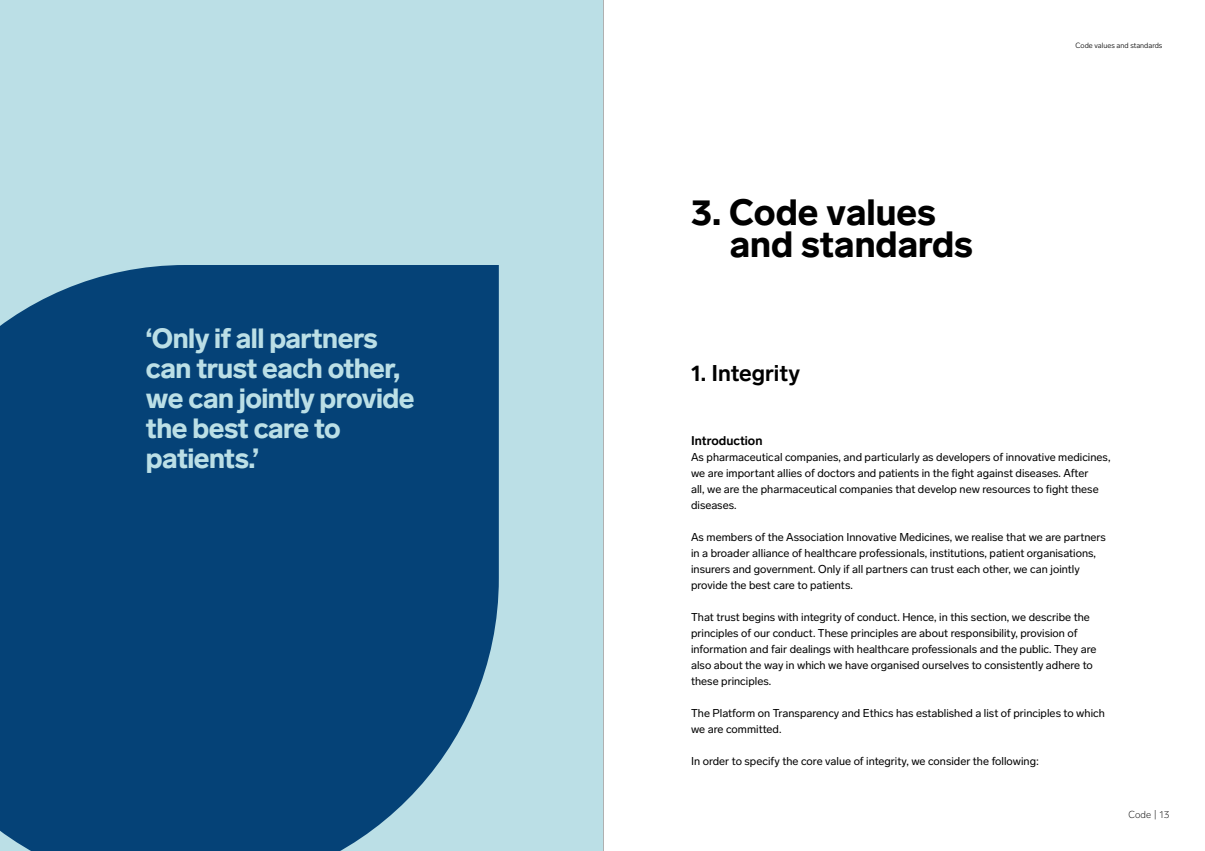
<style>
.page{position:relative;width:1205px;height:851px;background:#fff}
.page>*{position:absolute;margin:0;border:0;box-sizing:border-box;transform-origin:0 0}
.t1{font:900 36.12px/31.4px "Lab Grotesque";color:#000}
.t2{font:900 27.5px/30px "Lab Grotesque";letter-spacing:-.02em;color:#bbdfe6}
.t3{font:700 22.5px "Lab Grotesque";color:#000}
.t4{font:700 12.5px "Lab Grotesque";color:#000}
.t5{font:11.25px/16px "Lab Grotesque";color:#000}
.t6{font:100 10px "Lab Grotesque";letter-spacing:.005em;color:#000}
.t7{font:300 7.5px "Lab Grotesque";color:#000}
</style>
<div class="page">
<hr style="left:602px;top:0;width:1px;height:850px;background:#000">
<div style="left:0;top:0;width:602px;height:850px;background:#bbdfe6"></div>
<div style="left:0;top:265px;width:499px;height:585px;background:#054277"></div>
<h2 class="t2" style="left:146px;top:322px;width:270px">‘Only if all partners can trust each other, we can jointly provide the best care to patients.’</h2>
<h1 class="t1" style="left:730px;top:195px;width:245px;text-indent:-39px">3. Code values and standards</h1>
<h3 class="t3" style="left:691px;top:358px;width:111px">1. Integrity</h3>
<p class="t7" style="left:1075px;top:41px;width:88px">Code values and standards</p>
<p class="t4" style="left:691px;top:432px;width:73px">Introduction</p>
<p class="t5" style="left:691px;top:449px;width:421px">As pharmaceutical companies, and particularly as developers of innovative medicines, we are important allies of doctors and patients in the fight against diseases. After<br>all, we are the pharmaceutical companies that develop new resources to fight these diseases.</p>
<p class="t5" style="left:691px;top:529px;width:416px">As members of the Association Innovative Medicines, we realise that we are partners in a broader alliance of healthcare professionals, institutions, patient organisations, insurers and government. Only if all partners can trust each other, we can jointly provide the best care to patients.</p>
<p class="t5" style="left:691px;top:609px;width:407px">That trust begins with integrity of conduct. Hence, in this section, we describe the principles of our conduct. These principles are about responsibility, provision of information and fair dealings with healthcare professionals and the public. They are also about the way in which we have organised ourselves to consistently adhere to these principles.</p>
<p class="t5" style="left:691px;top:705px;width:415px">The Platform on Transparency and Ethics has established a list of principles to which we are committed.</p>
<p class="t5" style="left:691px;top:753px;width:349px">In order to specify the core value of integrity, we consider the following:</p>
<p class="t6" style="left:1128px;top:807px;width:43px">Code | 13</p>
</div>
